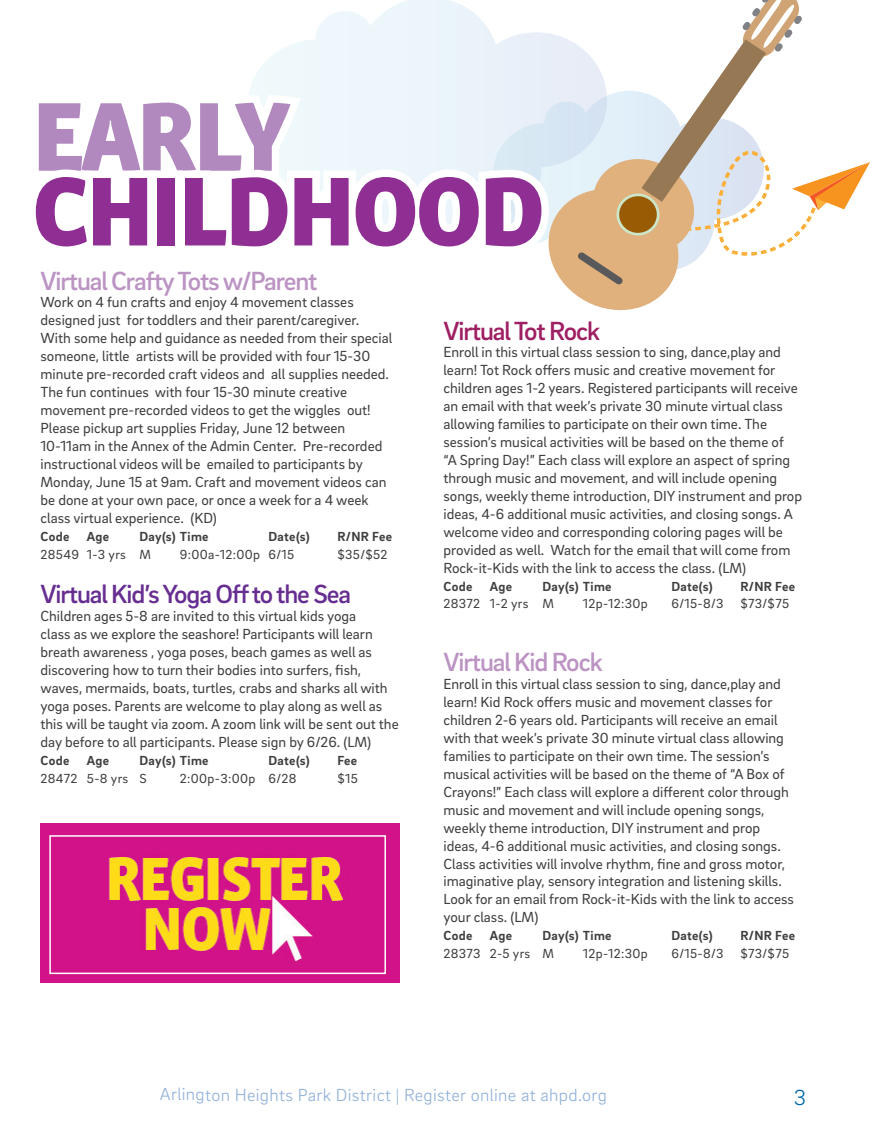
<style>
.page{position:relative;width:891px;height:1134px;background:#fff}
.page>*{position:absolute;margin:0;border:0;box-sizing:border-box;transform-origin:0 0}
.t1{font:900 100.05px "Vista Sans";letter-spacing:-.05em;color:#8f2e93}
.t2{font:900 100.05px "Vista Sans";letter-spacing:-.05em;color:#b189be}
.t3{font:500 26.85px "Brix Sans";letter-spacing:-.04em;color:#bc94c4}
.t4{font:500 26.85px "Brix Sans";letter-spacing:-.04em;color:#662e91}
.t5{font:500 26.85px "Brix Sans";letter-spacing:-.04em;color:#9e1f62}
.t6{font:300 22.35px "Brix Sans";color:#0068ac}
.t7{font:300 18px "Brix Sans";letter-spacing:.015em;color:#90b0d9}
.t8{font:15px/18px "Brix Sans";color:#3e3e3f}
.t9{font:13.5px "Brix Sans";letter-spacing:.025em;color:#3e3e3f}
.t10{font:700 13.5px "Brix Sans";letter-spacing:.025em;color:#3e3e3f}
</style>
<div class="page">
<svg style="left:248px;top:0;width:622px;height:311px"></svg>
<div style="left:40px;top:823px;width:360px;height:159px;background:#d11289"></div>
<img style="left:77px;top:854px;width:287px;height:121px">
<div style="left:49px;top:835px;width:337px;height:139px;border:2px solid #fff"></div>
<h1 class="t2" style="left:31px;top:86px;width:262px">EARLY</h1>
<h1 class="t1" style="left:31px;top:160px;width:516px">CHILDHOOD</h1>
<h2 class="t3" style="left:40px;top:263px;width:279px">Virtual Crafty Tots w/Parent</h2>
<p class="t8" style="left:40px;top:293px;width:353px">Work on 4 fun crafts and enjoy 4 movement classes designed just for toddlers and their parent/caregiver.<br>With some help and guidance as needed from their special someone, little artists will be provided with four 15-30 minute pre-recorded craft videos and all supplies needed.<br>The fun continues with four 15-30 minute creative movement pre-recorded videos to get the wiggles out!<br>Please pickup art supplies Friday, June 12 between 10-11am in the Annex of the Admin Center. Pre-recorded instructional videos will be emailed to participants by Monday, June 15 at 9am. Craft and movement videos can be done at your own pace, or once a week for a 4 week class virtual experience. (KD)</p>
<p class="t10" style="left:40px;top:527px;width:30px">Code</p>
<p class="t10" style="left:87px;top:527px;width:24px">Age</p>
<p class="t10" style="left:139px;top:527px;width:71px">Day(s) Time</p>
<p class="t10" style="left:268px;top:527px;width:43px">Date(s)</p>
<p class="t10" style="left:337px;top:527px;width:56px">R/NR Fee</p>
<p class="t9" style="left:40px;top:545px;width:112px">28549 1-3 yrs M</p>
<p class="t9" style="left:180px;top:545px;width:116px">9:00a-12:00p 6/15</p>
<p class="t9" style="left:337px;top:545px;width:52px">$35/$52</p>
<h2 class="t4" style="left:40px;top:577px;width:312px">Virtual Kid’s Yoga Off to the Sea</h2>
<p class="t8" style="left:40px;top:607px;width:360px">Children ages 5-8 are invited to this virtual kids yoga<br>class as we explore the seashore! Participants will learn breath awareness , yoga poses, beach games as well as discovering how to turn their bodies into surfers, fish, waves, mermaids, boats, turtles, crabs and sharks all with yoga poses. Parents are welcome to play along as well as this will be taught via zoom. A zoom link will be sent out the day before to all participants. Please sign by 6/26. (LM)</p>
<p class="t10" style="left:40px;top:751px;width:30px">Code</p>
<p class="t10" style="left:87px;top:751px;width:24px">Age</p>
<p class="t10" style="left:139px;top:751px;width:71px">Day(s) Time</p>
<p class="t10" style="left:268px;top:751px;width:43px">Date(s)</p>
<p class="t10" style="left:337px;top:751px;width:21px">Fee</p>
<p class="t9" style="left:40px;top:769px;width:108px">28472 5-8 yrs S</p>
<p class="t9" style="left:180px;top:769px;width:118px">2:00p-3:00p 6/28</p>
<p class="t9" style="left:337px;top:769px;width:22px">$15</p>
<h2 class="t5" style="left:443px;top:313px;width:158px">Virtual Tot Rock</h2>
<p class="t8" style="left:443px;top:343px;width:360px">Enroll in this virtual class session to sing, dance,play and learn! Tot Rock offers music and creative movement for children ages 1-2 years. Registered participants will receive an email with that week’s private 30 minute virtual class allowing families to participate on their own time. The session’s musical activities will be based on the theme of<br>“A Spring Day!” Each class will explore an aspect of spring through music and movement, and will include opening songs, weekly theme introduction, DIY instrument and prop ideas, 4-6 additional music activities, and closing songs. A welcome video and corresponding coloring pages will be provided as well. Watch for the email that will come from Rock-it-Kids with the link to access the class. (LM)</p>
<p class="t10" style="left:443px;top:577px;width:30px">Code</p>
<p class="t10" style="left:490px;top:577px;width:24px">Age</p>
<p class="t10" style="left:542px;top:577px;width:71px">Day(s) Time</p>
<p class="t10" style="left:671px;top:577px;width:43px">Date(s)</p>
<p class="t10" style="left:740px;top:577px;width:56px">R/NR Fee</p>
<p class="t9" style="left:443px;top:595px;width:112px">28372 1-2 yrs M</p>
<p class="t9" style="left:583px;top:595px;width:66px">12p-12:30p</p>
<p class="t9" style="left:671px;top:595px;width:54px">6/15-8/3</p>
<p class="t9" style="left:740px;top:595px;width:50px">$73/$75</p>
<h2 class="t3" style="left:443px;top:645px;width:161px">Virtual Kid Rock</h2>
<p class="t8" style="left:443px;top:675px;width:352px">Enroll in this virtual class session to sing, dance,play and learn! Kid Rock offers music and movement classes for children 2-6 years old. Participants will receive an email with that week’s private 30 minute virtual class allowing families to participate on their own time. The session’s musical activities will be based on the theme of “A Box of Crayons!” Each class will explore a different color through music and movement and will include opening songs, weekly theme introduction, DIY instrument and prop ideas, 4-6 additional music activities, and closing songs.<br>Class activities will involve rhythm, fine and gross motor, imaginative play, sensory integration and listening skills.<br>Look for an email from Rock-it-Kids with the link to access your class. (LM)</p>
<p class="t10" style="left:443px;top:927px;width:30px">Code</p>
<p class="t10" style="left:490px;top:927px;width:24px">Age</p>
<p class="t10" style="left:542px;top:927px;width:71px">Day(s) Time</p>
<p class="t10" style="left:671px;top:927px;width:43px">Date(s)</p>
<p class="t10" style="left:740px;top:927px;width:56px">R/NR Fee</p>
<p class="t9" style="left:443px;top:945px;width:112px">28373 2-5 yrs M</p>
<p class="t9" style="left:583px;top:945px;width:66px">12p-12:30p</p>
<p class="t9" style="left:671px;top:945px;width:54px">6/15-8/3</p>
<p class="t9" style="left:740px;top:945px;width:50px">$73/$75</p>
<p class="t7" style="left:160px;top:1083px;width:449px">Arlington Heights Park District | Register online at ahpd.org</p>
<h3 class="t6" style="left:794px;top:1083px;width:14px">3</h3>
</div>
